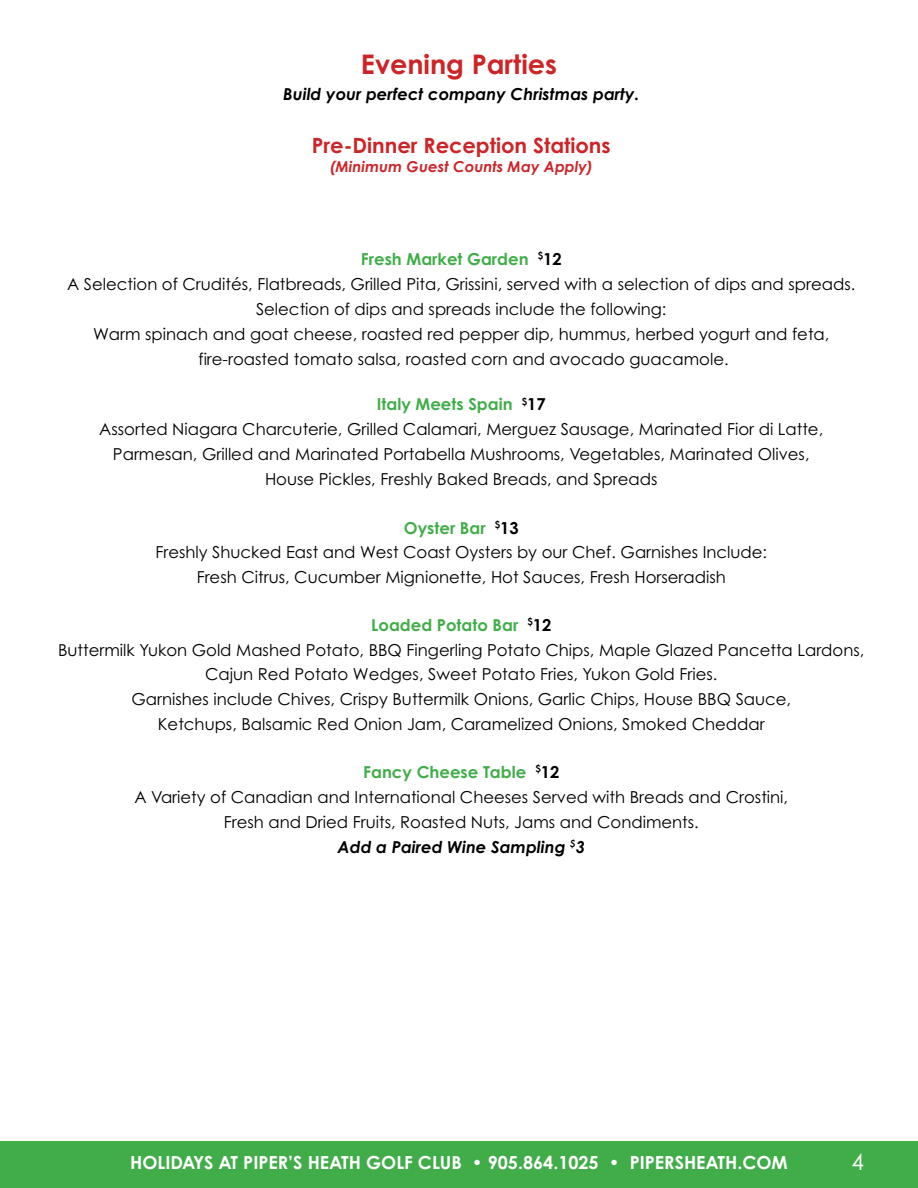
<style>
.page{position:relative;width:918px;height:1188px;background:#fff}
.page>*{position:absolute;margin:0;border:0;box-sizing:border-box;transform-origin:0 0}
.t1{font:700 27px "Century Gothic Pro";color:#cc2427}
.t2{font:22.5px "Century Gothic Pro";color:#fff}
.t3{font:700 21px "Century Gothic Pro";color:#cc2427}
.t4{font:700 18px "Century Gothic Pro";color:#fff}
.t5{font:16.5px/24.9px "Century Gothic Pro";color:#000;text-align:center}
.t6{font:italic 700 16.5px "Century Gothic Pro";color:#000}
.t7{font:italic 700 15px "Century Gothic Pro";color:#cc2427}
.s1{font-weight:700;color:#41ad49}
.s2{font-weight:700}
.s3{font-weight:700;font-style:italic}
</style>
<div class="page">
<div style="left:0;top:1142px;width:918px;height:46px;background:#41ad49"></div>
<h1 class="t1" style="left:361px;top:47px;width:198px">Evening Parties</h1>
<p class="t6" style="left:283px;top:84px;width:358px">Build your perfect company Christmas party.</p>
<p class="t3" style="left:312px;top:132px;width:301px">Pre-Dinner Reception Stations</p>
<p class="t7" style="left:330px;top:157px;width:265px">(Minimum Guest Counts May Apply)</p>
<p class="t5" style="left:67px;top:246px;width:790px"><span class="s1">Fresh Market Garden</span> <sup>$</sup><span class="s2">12<br></span>A Selection of Crudités, Flatbreads, Grilled Pita, Grissini, served with a selection of dips and spreads.<br>Selection of dips and spreads include the following:<br>Warm spinach and goat cheese, roasted red pepper dip, hummus, herbed yogurt and feta, fire-roasted tomato salsa, roasted corn and avocado guacamole.</p>
<p class="t5" style="left:99px;top:392px;width:725px"><span class="s1">Italy Meets Spain</span> <sup>$</sup><span class="s2">17<br></span>Assorted Niagara Charcuterie, Grilled Calamari, Merguez Sausage, Marinated Fior di Latte, Parmesan, Grilled and Marinated Portabella Mushrooms, Vegetables, Marinated Olives, House Pickles, Freshly Baked Breads, and Spreads</p>
<p class="t5" style="left:155px;top:515px;width:613px"><span class="s1">Oyster Bar</span> <sup>$</sup><span class="s2">13<br></span>Freshly Shucked East and West Coast Oysters by our Chef. Garnishes Include:<br>Fresh Citrus, Cucumber Mignionette, Hot Sauces, Fresh Horseradish</p>
<p class="t5" style="left:58px;top:612px;width:808px"><span class="s1">Loaded Potato Bar</span> <sup>$</sup><span class="s2">12<br></span>Buttermilk Yukon Gold Mashed Potato, BBQ Fingerling Potato Chips, Maple Glazed Pancetta Lardons, Cajun Red Potato Wedges, Sweet Potato Fries, Yukon Gold Fries.<br>Garnishes include Chives, Crispy Buttermilk Onions, Garlic Chips, House BBQ Sauce,<br>Ketchups, Balsamic Red Onion Jam, Caramelized Onions, Smoked Cheddar</p>
<p class="t5" style="left:134px;top:759px;width:655px"><span class="s1">Fancy Cheese Table</span> <sup>$</sup><span class="s2">12<br></span>A Variety of Canadian and International Cheeses Served with Breads and Crostini, Fresh and Dried Fruits, Roasted Nuts, Jams and Condiments.<br><span class="s3">Add a Paired Wine Sampling</span> <sup>$</sup><span class="s3">3</span></p>
<p class="t4" style="left:130px;top:1151px;width:659px">HOLIDAYS AT PIPER’S HEATH GOLF CLUB • 905.864.1025 • PIPERSHEATH.COM</p>
<h2 class="t2" style="left:852px;top:1148px;width:14px">4</h2>
</div>
